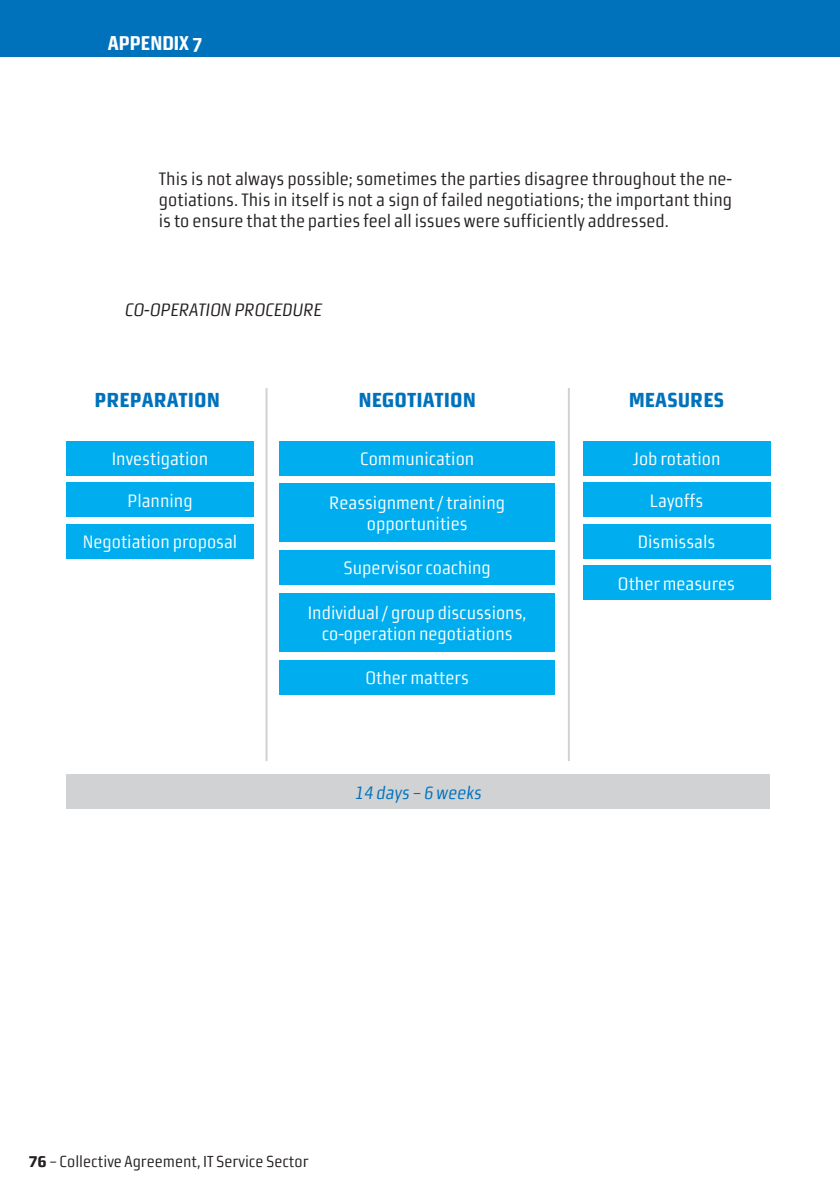
<style>
.page{position:relative;width:840px;height:1191px;background:#fff}
.page>*{position:absolute;margin:0;border:0;box-sizing:border-box;transform-origin:0 0}
.t1{font:24px "Morgan Sans Cond Bold Caps";color:#0072bc}
.t2{font:20px "Morgan Sans Cond Bold Office";color:#fff}
.t3{font:18px/21.6px "Morgan Sans Cond Regular Lining";color:#fff;text-align:center}
.Perusteksti_2{font:18px/21px "Morgan Sans Cond Regular Lining";color:#231f20;text-align:justify}
.pikkuots{font:18px "Morgan Sans Cond Italic Lining";color:#231f20}
.t4{font:18px "Morgan Sans Cond Italic Lining";color:#0072bc}
.t5{font:16px "Morgan Sans Cond Regular Lining";color:#231f20}
.s1{font-family:"Morgan Sans Cond Bold Caps";font-size:18px}
</style>
<div class="page">
<div style="left:0;top:0;width:839px;height:57px;background:#0072bc"></div>
<div style="left:66px;top:441px;width:187px;height:34px;background:#00aeef"></div>
<div style="left:66px;top:524px;width:187px;height:34px;background:#00aeef"></div>
<div style="left:66px;top:483px;width:187px;height:34px;background:#00aeef"></div>
<div style="left:582px;top:441px;width:187px;height:34px;background:#00aeef"></div>
<div style="left:582px;top:524px;width:187px;height:34px;background:#00aeef"></div>
<div style="left:582px;top:483px;width:187px;height:34px;background:#00aeef"></div>
<div style="left:582px;top:566px;width:187px;height:34px;background:#00aeef"></div>
<div style="left:279px;top:441px;width:275px;height:34px;background:#00aeef"></div>
<div style="left:279px;top:483px;width:275px;height:58px;background:#00aeef"></div>
<div style="left:279px;top:550px;width:275px;height:34px;background:#00aeef"></div>
<div style="left:279px;top:593px;width:275px;height:58px;background:#00aeef"></div>
<div style="left:279px;top:660px;width:275px;height:34px;background:#00aeef"></div>
<div style="left:66px;top:774px;width:703px;height:34px;background:#d1d2d4"></div>
<hr style="left:265px;top:388px;width:2px;height:373px;background:#d1d2d4">
<hr style="left:567px;top:388px;width:2px;height:373px;background:#d1d2d4">
<p class="t2" style="left:108px;top:31px;width:96px">APPENDIX 7</p>
<p class="Perusteksti_2" style="left:159px;top:168px;width:574px">This is not always possible; sometimes the parties disagree throughout the ne&shy;gotiations. This in itself is not a sign of failed negotiations; the important thing is to ensure that the parties feel all issues were sufficiently addressed.</p>
<p class="pikkuots" style="left:125px;top:299px;width:198px">CO-OPERATION PROCEDURE</p>
<p class="t1" style="left:94px;top:387px;width:127px">PREPARATION</p>
<p class="t1" style="left:628px;top:387px;width:97px">MEASURES</p>
<p class="t1" style="left:358px;top:387px;width:119px">NEGOTIATION</p>
<p class="t3" style="left:112px;top:448px;width:98px">Investigation</p>
<p class="t3" style="left:127px;top:490px;width:67px">Planning</p>
<p class="t3" style="left:83px;top:531px;width:156px">Negotiation proposal</p>
<p class="t3" style="left:360px;top:448px;width:115px">Communication</p>
<p class="t3" style="left:329px;top:491px;width:177px">Reassignment / training opportunities</p>
<p class="t3" style="left:343px;top:557px;width:149px">Supervisor coaching</p>
<p class="t3" style="left:307px;top:601px;width:220px">Individual / group discussions, co-operation negotiations</p>
<p class="t3" style="left:365px;top:667px;width:105px">Other matters</p>
<p class="t3" style="left:632px;top:448px;width:89px">Job rotation</p>
<p class="t3" style="left:649px;top:490px;width:55px">Layoffs</p>
<p class="t3" style="left:637px;top:531px;width:79px">Dismissals</p>
<p class="t3" style="left:617px;top:573px;width:118px">Other measures</p>
<p class="t4" style="left:354px;top:782px;width:128px">14 days – 6 weeks</p>
<p class="t5" style="left:28px;top:1152px;width:281px"><span class="s1">76</span> – Collective Agreement, IT Service Sector</p>
</div>
